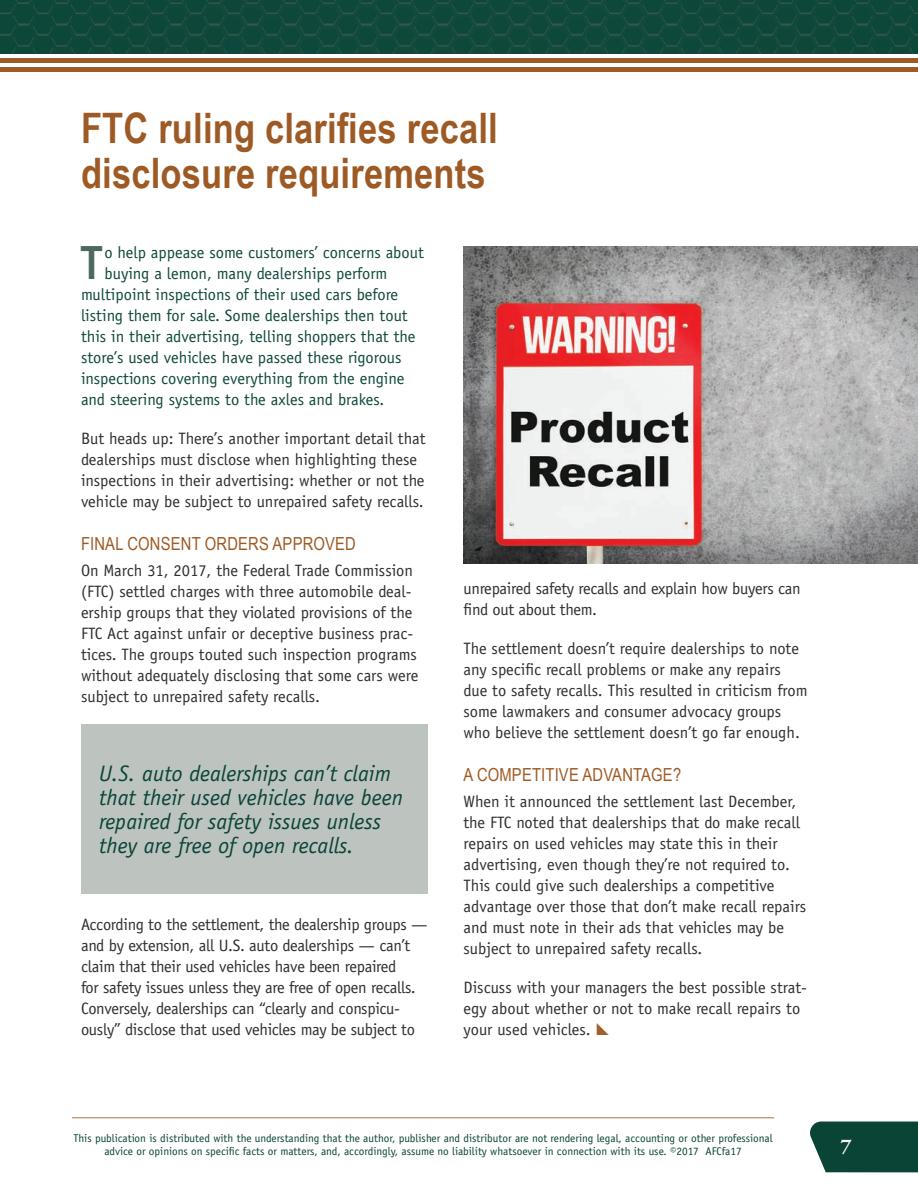
<style>
.page{position:relative;width:918px;height:1188px;background:#fff}
.page>*{position:absolute;margin:0;border:0;box-sizing:border-box;transform-origin:0 0}
.t1{font:700 45.9px "Arial Narrow";color:#4c695e}
.t2{font:700 42px/45px "Arial Narrow";letter-spacing:.005em;color:#9e5a24}
.t3{font:italic 22.5px/24px "Officina Sans Std";color:#094436}
.t4{font:700 21px "Adobe Garamond Pro";color:#fff}
.t5{font:18px "Arial Narrow";letter-spacing:.01em;color:#9e5a24}
.t6{font:16.5px/21px "Officina Sans Std";color:#312f30}
.t7{font:16.5px/21px "Officina Sans Std";letter-spacing:-.02em;color:#312f30}
.t8{font:16.5px "Officina Sans Std";color:#10493c}
.t9{font:11.25px/13.5px "Officina Sans Std";color:#094436;text-align:center}
</style>
<div class="page">
<img style="left:0;top:0;width:918px;height:54px">
<div style="left:810px;top:1122px;width:108px;height:50px;background:#094436"></div>
<div style="left:0;top:58px;width:918px;height:5px;background:#9e5a24"></div>
<hr style="left:0;top:68px;width:918px;height:4px;background:#9e5a24">
<hr style="left:72px;top:1117px;width:702px;height:1px;background:#ad7341">
<img style="left:464px;top:246px;width:454px;height:318px">
<div style="left:81px;top:724px;width:347px;height:170px;background:#bdc4c0"></div>
<h2 class="t2" style="left:81px;top:104px;width:418px">FTC ruling clarifies recall disclosure requirements</h2>
<h1 class="t1" style="left:80px;top:228px;width:24px">T</h1>
<p class="t8" style="left:105px;top:243px;width:321px">o help appease some customers’ concerns about</p>
<p class="t8" style="left:105px;top:264px;width:284px">buying a lemon, many dealerships perform</p>
<p class="t8" style="left:81px;top:285px;width:319px">multipoint inspections of their used cars before</p>
<p class="t8" style="left:81px;top:306px;width:328px">listing them for sale. Some dealerships then tout</p>
<p class="t8" style="left:81px;top:327px;width:336px">this in their advertising, telling shoppers that the</p>
<p class="t8" style="left:81px;top:348px;width:322px">store’s used vehicles have passed these rigorous</p>
<p class="t8" style="left:81px;top:369px;width:325px">inspections covering everything from the engine</p>
<p class="t8" style="left:81px;top:390px;width:305px">and steering systems to the axles and brakes.</p>
<p class="t6" style="left:81px;top:428px;width:346px">But heads up: There’s another important detail that dealerships must disclose when highlighting these inspections in their advertising: whether or not the vehicle may be subject to unrepaired safety recalls.</p>
<p class="t5" style="left:81px;top:531px;width:276px">FINAL CONSENT ORDERS APPROVED</p>
<p class="t6" style="left:81px;top:560px;width:339px">On March 31, 2017, the Federal Trade Commission (FTC) settled charges with three automobile deal&shy;ership groups that they violated provisions of the FTC Act against unfair or deceptive business prac&shy;tices. The groups touted such inspection programs without adequately disclosing that some cars were subject to unrepaired safety recalls.</p>
<h3 class="t3" style="left:99px;top:762px;width:305px">U.S. auto dealerships can’t claim that their used vehicles have been repaired for safety issues unless they are free of open recalls.</h3>
<p class="t7" style="left:81px;top:914px;width:348px">According to the settlement, the dealership groups — and by extension, all U.S. auto dealerships — can’t claim that their used vehicles have been repaired<br>for safety issues unless they are free of open recalls.<br>Conversely, dealerships can “clearly and conspicu&shy;ously” disclose that used vehicles may be subject to</p>
<p class="t7" style="left:464px;top:578px;width:339px">unrepaired safety recalls and explain how buyers can find out about them.</p>
<p class="t6" style="left:464px;top:638px;width:346px">The settlement doesn’t require dealerships to note any specific recall problems or make any repairs due to safety recalls. This resulted in criticism from some lawmakers and consumer advocacy groups who believe the settlement doesn’t go far enough.</p>
<p class="t5" style="left:464px;top:762px;width:219px">A COMPETITIVE ADVANTAGE?</p>
<p class="t6" style="left:464px;top:791px;width:344px">When it announced the settlement last December, the FTC noted that dealerships that do make recall repairs on used vehicles may state this in their advertising, even though they’re not required to.<br>This could give such dealerships a competitive advantage over those that don’t make recall repairs and must note in their ads that vehicles may be subject to unrepaired safety recalls.</p>
<p class="t6" style="left:464px;top:977px;width:345px">Discuss with your managers the best possible strat&shy;egy about whether or not to make recall repairs to your used vehicles.</p>
<p class="t9" style="left:73px;top:1131px;width:701px">This publication is distributed with the understanding that the author, publisher and distributor are not rendering legal, accounting or other professional advice or opinions on specific facts or matters, and, accordingly, assume no liability whatsoever in connection with its use. ©2017 AFCfa17</p>
<p class="t4" style="left:841px;top:1134px;width:12px">7</p>
</div>
